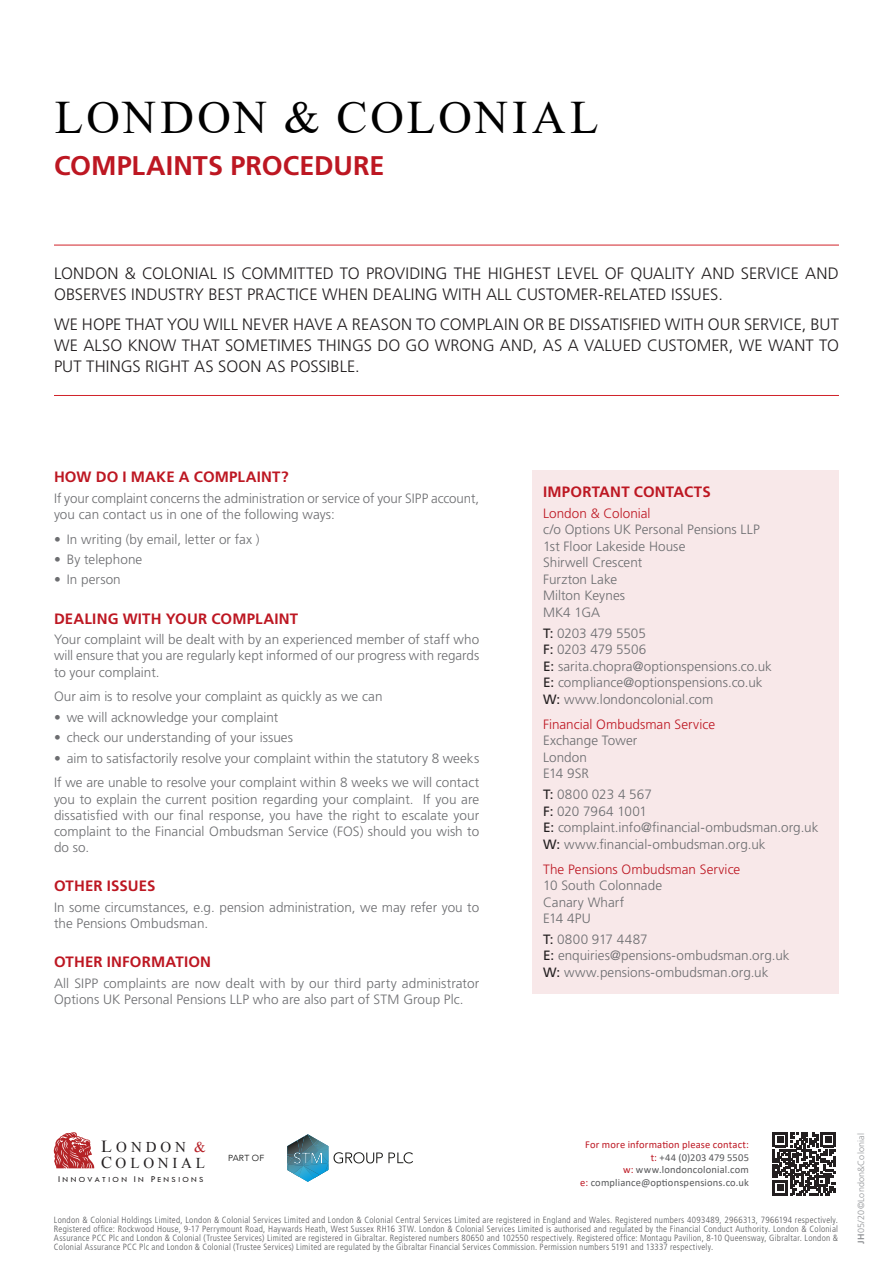
<style>
.page{position:relative;width:893px;height:1263px;background:#fff}
.page>*{position:absolute;margin:0;border:0;box-sizing:border-box;transform-origin:0 0}
.t1{font:46.5px "Times New Roman";letter-spacing:.07em;color:#000}
.t2{font:700 27px "Frutiger LT Std";color:#bd1722}
.t3{font:16.95px "Times New Roman";color:#231f20;scale:1.05 1}
.Paragraph{font:300 16.5px/21px "Frutiger LT Std";letter-spacing:.005em;color:#231f20}
.t4{font:700 15px "Frutiger LT Std";letter-spacing:.01em;color:#bd1722}
.t5{font:15px "Times New Roman";letter-spacing:.245em;color:#231f20}
.t6{font:14.85px "Times New Roman";letter-spacing:.265em;color:#231f20}
.t7{font:14.85px "Times New Roman";color:#b62027}
.Paragraph-2{font:300 13.5px/16.2px "Frutiger LT Std";color:#6c6d70}
.Paragraph-3{font:300 13.5px "Frutiger LT Std";color:#bd1722}
.Paragraph-4{font:300 13.5px "Frutiger LT Std";letter-spacing:.02em;color:#6c6d70}
.body_text{font:10.5px "Calibri";letter-spacing:.015em;color:#57585a}
.body_text-2{font:10.5px "Calibri";letter-spacing:.015em;color:#bd1722}
.t8{font:9.3px "Tw Cen";color:#231f20;scale:1.05 1}
.body_text-3{font:300 condensed 9px/9px "Frutiger LT Std";letter-spacing:.03em;color:#57585a;text-align:justify}
.t9{font:300 9px "Frutiger LT Std";letter-spacing:.02em;color:#939598}
.t10{font:300 8.7px "Avenir";letter-spacing:.015em;color:#000}
.t11{font:7.95px "Tw Cen";letter-spacing:.285em;color:#231f20;scale:1.05 1}
.s1{font-weight:400;color:#231f20}
.s2{font-size:16.5px}
.s3{font-size:9.3px}
.s4{color:#bd1722}
.s5{font-weight:700}
</style>
<div class="page">
<svg style="left:54px;top:1132px;width:40px;height:36px"></svg>
<svg style="left:287px;top:1134px;width:126px;height:48px"></svg>
<div style="left:533px;top:470px;width:306px;height:523px;background:#f8e8e9"></div>
<hr style="left:54px;top:395px;width:785px;height:1px;background:#d1232a">
<hr style="left:54px;top:245px;width:785px;height:1px;background:#d1232a">
<svg style="left:772px;top:1132px;width:58px;height:64px"></svg>
<svg style="left:773px;top:1132px;width:63px;height:63px"></svg>
<p class="t1" style="left:55px;top:85px;width:545px">LONDON &amp; COLONIAL</p>
<p class="t2" style="left:54px;top:150px;width:332px">COMPLAINTS PROCEDURE</p>
<p class="Paragraph" style="left:54px;top:263px;width:786px">LONDON &amp; COLONIAL IS COMMITTED TO PROVIDING THE HIGHEST LEVEL OF QUALITY AND SERVICE AND<br>OBSERVES INDUSTRY BEST PRACTICE WHEN DEALING WITH ALL CUSTOMER-RELATED ISSUES.</p>
<p class="Paragraph" style="left:54px;top:314px;width:786px;text-align:justify">WE HOPE THAT YOU WILL NEVER HAVE A REASON TO COMPLAIN OR BE DISSATISFIED WITH OUR SERVICE, BUT WE ALSO KNOW THAT SOMETIMES THINGS DO GO WRONG AND, AS A VALUED CUSTOMER, WE WANT TO PUT THINGS RIGHT AS SOON AS POSSIBLE.</p>
<p class="t4" style="left:54px;top:468px;width:236px">HOW DO I MAKE A COMPLAINT?</p>
<p class="Paragraph-2" style="left:54px;top:490px;width:427px">If your complaint concerns the administration or service of your SIPP account, you can contact us in one of the following ways:</p>
<p class="Paragraph-2" style="left:54px;top:531px;width:207px">• In writing (by email, letter or fax (</p>
<p class="Paragraph-2" style="left:54px;top:551px;width:90px">• By telephone</p>
<p class="Paragraph-2" style="left:54px;top:572px;width:68px">• In person</p>
<p class="t4" style="left:54px;top:610px;width:246px">DEALING WITH YOUR COMPLAINT</p>
<p class="Paragraph-2" style="left:54px;top:632px;width:427px;text-align:justify">Your complaint will be dealt with by an experienced member of staff who will ensure that you are regularly kept informed of our progress with regards to your complaint.</p>
<p class="Paragraph-2" style="left:54px;top:689px;width:330px">Our aim is to resolve your complaint as quickly as we can</p>
<p class="Paragraph-2" style="left:54px;top:709px;width:226px">• we will acknowledge your complaint</p>
<p class="Paragraph-2" style="left:54px;top:730px;width:241px">• check our understanding of your issues</p>
<p class="Paragraph-2" style="left:54px;top:750px;width:427px">• aim to satisfactorily resolve your complaint within the statutory 8 weeks</p>
<p class="Paragraph-2" style="left:54px;top:775px;width:427px;text-align:right">If we are unable to resolve your complaint within 8 weeks we will contact<br>If you are</p>
<p class="Paragraph-2" style="left:54px;top:791px;width:427px">you to explain the current position regarding your complaint. dissatisfied with our final response, you have the right to escalate your complaint to the Financial Ombudsman Service (FOS) should you wish to do so.</p>
<p class="t4" style="left:54px;top:877px;width:103px">OTHER ISSUES</p>
<p class="Paragraph-2" style="left:54px;top:899px;width:427px">In some circumstances .g.e, pension administration, we may refer you to the Pensions Ombudsman.</p>
<p class="t4" style="left:54px;top:953px;width:159px">OTHER INFORMATION</p>
<p class="Paragraph-2" style="left:54px;top:975px;width:427px">All SIPP complaints are now dealt with by our third party administrator<br>Options UK Personal Pensions LLP who are also part of STM Group Plc.</p>
<p class="t4" style="left:543px;top:483px;width:169px">IMPORTANT CONTACTS</p>
<p class="Paragraph-3" style="left:543px;top:506px;width:109px">London &amp; Colonial</p>
<p class="Paragraph-2" style="left:543px;top:522px;width:218px">o/c Options UK Personal Pensions LLP</p>
<p class="Paragraph-2" style="left:543px;top:538px;width:144px">1st Floor Lakeside House</p>
<p class="Paragraph-2" style="left:543px;top:555px;width:101px">Shirwell Crescent</p>
<p class="Paragraph-2" style="left:543px;top:571px;width:76px">Furzton Lake</p>
<p class="Paragraph-2" style="left:543px;top:588px;width:83px">Milton Keynes</p>
<p class="Paragraph-2" style="left:543px;top:604px;width:59px">MK 14 GA</p>
<p class="Paragraph-2" style="left:543px;top:625px;width:104px"><span class="s1">:T</span> 0203 479 5505</p>
<p class="Paragraph-2" style="left:543px;top:642px;width:105px"><span class="s1">:F</span> 0203 479 5506</p>
<p class="Paragraph-2" style="left:543px;top:658px;width:230px"><span class="s1">:E</span> sarita.chopra@optionspensions.co.uk</p>
<p class="Paragraph-2" style="left:543px;top:675px;width:221px"><span class="s1">:E</span> compliance@optionspensions.co.uk</p>
<p class="Paragraph-2" style="left:543px;top:691px;width:172px"><span class="s1">W:</span> www.londoncolonial.com</p>
<p class="Paragraph-3" style="left:543px;top:716px;width:173px">Financial Ombudsman Service</p>
<p class="Paragraph-2" style="left:543px;top:733px;width:96px">Exchange Tower</p>
<p class="Paragraph-2" style="left:543px;top:749px;width:45px">London</p>
<p class="Paragraph-2" style="left:543px;top:766px;width:47px">E14 9SR</p>
<p class="Paragraph-2" style="left:543px;top:786px;width:110px"><span class="s1">:T</span> 0800 023 4 567</p>
<p class="Paragraph-2" style="left:543px;top:803px;width:105px"><span class="s1">:F</span> 020 7964 1001</p>
<p class="Paragraph-2" style="left:543px;top:819px;width:277px"><span class="s1">:E</span> complaint.info@financial-ombudsman.org.uk</p>
<p class="Paragraph-2" style="left:543px;top:836px;width:224px"><span class="s1">W:</span> www.financial-ombudsman.org.uk</p>
<p class="Paragraph-3" style="left:543px;top:861px;width:199px">The Pensions Ombudsman Service</p>
<p class="Paragraph-2" style="left:543px;top:877px;width:120px">10 South Colonnade</p>
<p class="Paragraph-2" style="left:543px;top:894px;width:83px">Canary Wharf</p>
<p class="Paragraph-2" style="left:543px;top:910px;width:49px">E14 4PU</p>
<p class="Paragraph-4" style="left:543px;top:931px;width:106px"><span class="s1">:T</span> 0800 917 4487</p>
<p class="Paragraph-2" style="left:543px;top:948px;width:248px"><span class="s1">:E</span> enquiries@pensions-ombudsman.org.uk</p>
<p class="Paragraph-2" style="left:543px;top:964px;width:227px"><span class="s1">W:</span> www.pensions-ombudsman.org.uk</p>
<p class="t3" style="left:101px;top:1135px;width:12px">L</p>
<p class="t6" style="left:116px;top:1137px;width:71px">ONDON</p>
<p class="t7" style="left:194px;top:1137px;width:13px">&amp;</p>
<p class="t5" style="left:101px;top:1153px;width:105px"><span class="s2">C</span>OLONIAL</p>
<p class="t8" style="left:58px;top:1173px;width:4px">I</p>
<p class="t11" style="left:134px;top:1174px;width:11px">N<span class="s3">I</span></p>
<p class="t11" style="left:63px;top:1174px;width:63px">NNOVATION</p>
<p class="t8" style="left:151px;top:1173px;width:6px">P</p>
<p class="t11" style="left:158px;top:1174px;width:45px">ENSIONS</p>
<p class="t10" style="left:228px;top:1152px;width:38px">PART OF</p>
<p class="body_text-2" style="left:585px;top:1137px;width:165px">For more information please contact:</p>
<p class="body_text" style="left:651px;top:1150px;width:100px"><span class="s4">:t</span> +44 (0) 203 479 5505</p>
<p class="body_text" style="left:623px;top:1163px;width:127px"><span class="s4">w:</span> www.londoncolonial.com</p>
<p class="body_text" style="left:580px;top:1175px;width:170px"><span class="s4">:e</span> compliance@optionspensions.co.uk</p>
<p class="body_text-3" style="left:54px;top:1215px;width:786px">London &amp; Colonial Holdings Limited, London &amp; Colonial Services Limited and London &amp; Colonial Central Services Limited are registered in England and Wales. Registered numbers 4093489, 2966313, 7966194 respectively.<br>Registered office: Rockwood House, 9-17 Perrymount Road, Haywards Heath, West Sussex RH16 3TW. London &amp; Colonial Services Limited is authorised and regulated by the Financial Conduct Authority. London &amp; Colonial Assurance PCC Plc and London &amp; Colonial (Trustee Services) Limited are registered in Gibraltar. Registered numbers 80650 and 102550 respectively. Registered office: Montagu Pavilion, 8-10 Queensway, Gibraltar. London &amp; Colonial Assurance PCC Plc and London &amp; Colonial (Trustee Services) Limited are regulated by the Gibraltar Financial Services Commission. Permission numbers 5191 and 13337 respectively.</p>
<p class="t9" style="left:856px;top:1243px;width:112px;rotate:-90deg"><span class="s5">JH</span>05/20©London&amp;Colonial</p>
</div>
